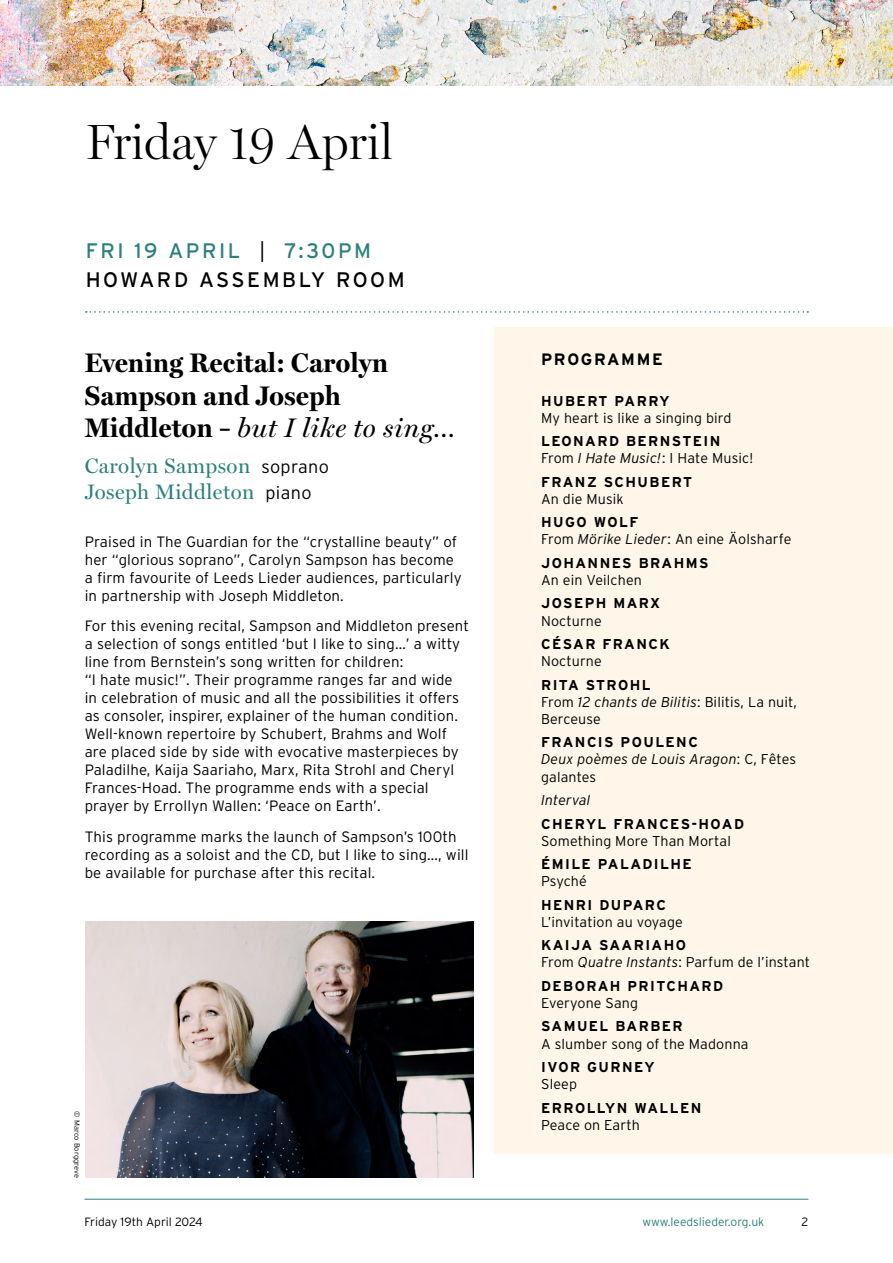
<style>
.page{position:relative;width:893px;height:1263px;background:#fff}
.page>*{position:absolute;margin:0;border:0;box-sizing:border-box;transform-origin:0 0}
.t1{font:300 49.8px "Miller Display";color:#000}
.t2{font:700 27px/32.4px "Miller Display";letter-spacing:.02em;color:#000}
.t3{font:21px/25.7px "Miller Display";letter-spacing:.02em;color:#2c807c}
.t4{font:21px/28.8px "Interstate";letter-spacing:.12em;color:#000}
.t5{font:700 16.5px "Interstate";letter-spacing:.1em;color:#000}
.t6{font:300 15px/18px "Interstate";letter-spacing:.01em;color:#000}
.t7{font:300 14.25px/17.1px "Interstate";letter-spacing:.01em;color:#000}
.t8{font:700 14.25px/17.1px "Interstate";letter-spacing:.1em;color:#000}
.t9{font:italic 300 14.25px/17.1px "Interstate";letter-spacing:.01em;color:#000}
.t10{font:300 12px "Interstate";color:#2c807c}
.t11{font:300 12px "Interstate";color:#000}
.t12{font:300 7.5px "Interstate";letter-spacing:-.005em;color:#000}
.s1{color:#2c807c}
.s2{font-weight:300}
.s3{font-weight:400;font-style:italic}
.s4{font-family:"Interstate";font-weight:300;font-size:18px;color:#000}
.s5{font-weight:300;font-style:italic}
.s6{font-weight:700}
.s7{font-style:italic}
.s8{font-weight:700;font-style:normal}
.s9{font-style:normal}
</style>
<div class="page">
<img style="left:0;top:0;width:893px;height:85px">
<hr style="left:85px;top:1199px;width:723px;height:1px;background:#2c807c">
<svg style="left:86px;top:311px;width:722px;height:2px"></svg>
<div style="left:495px;top:327px;width:398px;height:827px;background:#fff6e9"></div>
<img style="left:86px;top:922px;width:387px;height:256px">
<h1 class="t1" style="left:85px;top:112px;width:309px">Friday 19 April</h1>
<h3 class="t4" style="left:86px;top:236px;width:320px"><span class="s1">FRI 19 APRIL</span> <span class="s2">|</span> <span class="s1">7:30PM<br></span>HOWARD ASSEMBLY ROOM</h3>
<h2 class="t2" style="left:85px;top:347px;width:372px">Evening Recital: Carolyn<br>Sampson and Joseph<br>Middleton – <span class="s3">but I like to sing…</span></h2>
<h3 class="t3" style="left:85px;top:453px;width:246px">Carolyn Sampson <span class="s4">soprano<br></span>Joseph Middleton <span class="s4">piano</span></h3>
<p class="t6" style="left:85px;top:532px;width:379px">Praised in The Guardian for the “crystalline beauty” of her “glorious soprano”, Carolyn Sampson has become a firm favourite of Leeds Lieder audiences, particularly in partnership with Joseph Middleton.</p>
<p class="t6" style="left:85px;top:617px;width:386px">For this evening recital, Sampson and Middleton present a selection of songs entitled ‘but I like to sing…’ a witty line from Bernstein’s song written for children:<br>“I hate music!”. Their programme ranges far and wide<br>in celebration of music and all the possibilities it offers as consoler, inspirer, explainer of the human condition.<br>Well-known repertoire by Schubert, Brahms and Wolf are placed side by side with evocative masterpieces by Paladilhe, Kaija Saariaho, Marx, Rita Strohl and Cheryl Frances-Hoad. The programme ends with a special prayer by Errollyn Wallen: ‘Peace on Earth’.</p>
<p class="t6" style="left:85px;top:828px;width:385px">This programme marks the launch of Sampson’s 100th recording as a soloist and the CD, but I like to sing…, will be available for purchase after this recital.</p>
<p class="t12" style="left:81px;top:1111px;width:68px;rotate:90deg">© Marco Borggreve</p>
<p class="t5" style="left:541px;top:350px;width:123px">PROGRAMME</p>
<p class="t8" style="left:541px;top:392px;width:130px">HUBERT PARRY</p>
<p class="t7" style="left:541px;top:409px;width:192px">My heart is like a singing bird</p>
<p class="t8" style="left:541px;top:432px;width:214px">LEONARD BERNSTEIN<br><span class="s2">From</span> <span class="s5">I Hate Music!</span><span class="s2">: I Hate Music!</span></p>
<p class="t8" style="left:541px;top:473px;width:152px">FRANZ SCHUBERT</p>
<p class="t7" style="left:541px;top:490px;width:84px">An die Musik</p>
<p class="t7" style="left:541px;top:514px;width:252px"><span class="s6">HUGO WOLF<br></span>From <span class="s7">Mörike Lieder</span>: An eine Äolsharfe</p>
<p class="t8" style="left:541px;top:554px;width:169px">JOHANNES BRAHMS</p>
<p class="t7" style="left:541px;top:571px;width:102px">An ein Veilchen</p>
<p class="t8" style="left:541px;top:595px;width:121px">JOSEPH MARX</p>
<p class="t7" style="left:541px;top:612px;width:62px">Nocturne</p>
<p class="t8" style="left:541px;top:635px;width:130px">CÉSAR FRANCK</p>
<p class="t7" style="left:541px;top:652px;width:62px">Nocturne</p>
<p class="t7" style="left:541px;top:676px;width:257px"><span class="s6">RITA STROHL<br></span>From <span class="s7">12 chants de Bilitis</span>: Bilitis, La nuit,<br>Berceuse</p>
<p class="t9" style="left:541px;top:734px;width:257px"><span class="s8">FRANCIS POULENC<br></span>Deux poèmes de Louis Aragon<span class="s9">: C, Fêtes galantes</span></p>
<p class="t9" style="left:541px;top:791px;width:51px">Interval</p>
<p class="t8" style="left:541px;top:815px;width:205px">CHERYL FRANCES-HOAD</p>
<p class="t7" style="left:541px;top:832px;width:191px">Something More Than Mortal</p>
<p class="t8" style="left:541px;top:855px;width:152px">ÉMILE PALADILHE</p>
<p class="t7" style="left:541px;top:872px;width:47px">Psyché</p>
<p class="t8" style="left:541px;top:896px;width:127px">HENRI DUPARC</p>
<p class="t7" style="left:541px;top:913px;width:143px">L’invitation au voyage</p>
<p class="t7" style="left:541px;top:936px;width:270px"><span class="s6">KAIJA SAARIAHO<br></span>From <span class="s7">Quatre Instants</span>: Parfum de l’instant</p>
<p class="t8" style="left:541px;top:977px;width:184px">DEBORAH PRITCHARD</p>
<p class="t7" style="left:541px;top:994px;width:98px">Everyone Sang</p>
<p class="t8" style="left:541px;top:1018px;width:143px">SAMUEL BARBER</p>
<p class="t7" style="left:541px;top:1035px;width:209px">A slumber song of the Madonna</p>
<p class="t8" style="left:541px;top:1058px;width:115px">IVOR GURNEY</p>
<p class="t7" style="left:541px;top:1075px;width:37px">Sleep</p>
<p class="t8" style="left:541px;top:1099px;width:162px">ERROLLYN WALLEN</p>
<p class="t7" style="left:541px;top:1116px;width:100px">Peace on Earth</p>
<p class="t11" style="left:85px;top:1215px;width:120px">Friday 19th April 2024</p>
<p class="t10" style="left:642px;top:1215px;width:123px">www.leedslieder.org.uk</p>
<p class="t11" style="left:802px;top:1215px;width:8px">2</p>
</div>
